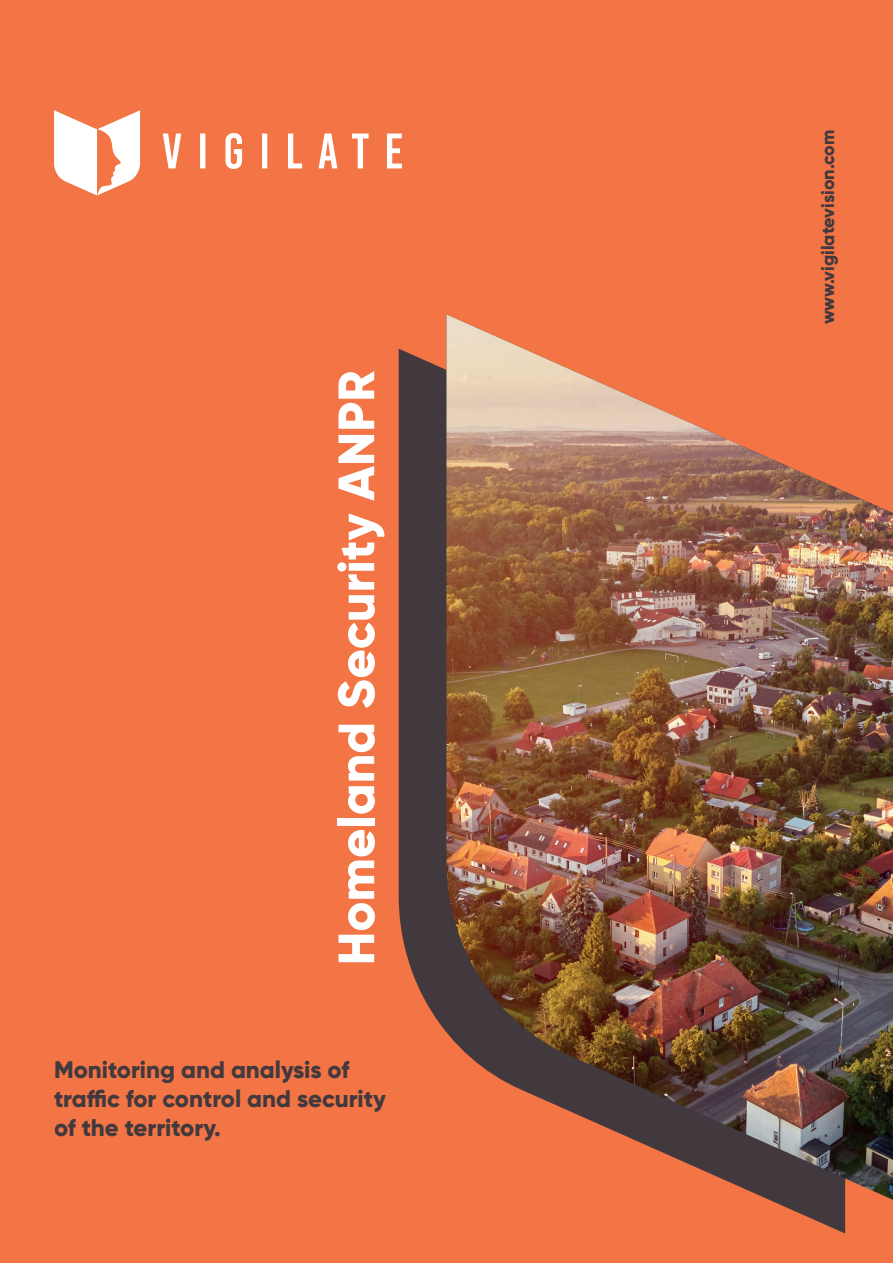
<style>
.page{position:relative;width:893px;height:1263px;background:#f37444}
.page>*{position:absolute;margin:0;border:0;box-sizing:border-box;transform-origin:0 0}
.t1{font:800 51px "Gilroy";color:#fff}
.t2{font:800 24px/28.8px "Gilroy";color:#41393d}
.t3{font:800 18px "Gilroy";color:#41393d}
</style>
<div class="page">
<svg style="left:399px;top:349px;width:446px;height:884px;fill:#41393d"></svg>
<svg style="left:54px;top:110px;width:348px;height:85px"></svg>
<img style="left:446px;top:314px;width:447px;height:886px">
<p class="t1" style="left:324px;top:965px;width:596px;rotate:-90deg">Homeland Security ANPR</p>
<p class="t2" style="left:54px;top:1055px;width:333px">Monitoring and analysis of traffic for control and security of the territory.</p>
<p class="t3" style="left:816px;top:324px;width:196px;rotate:-90deg">www.vigilatevision.com</p>
</div>
